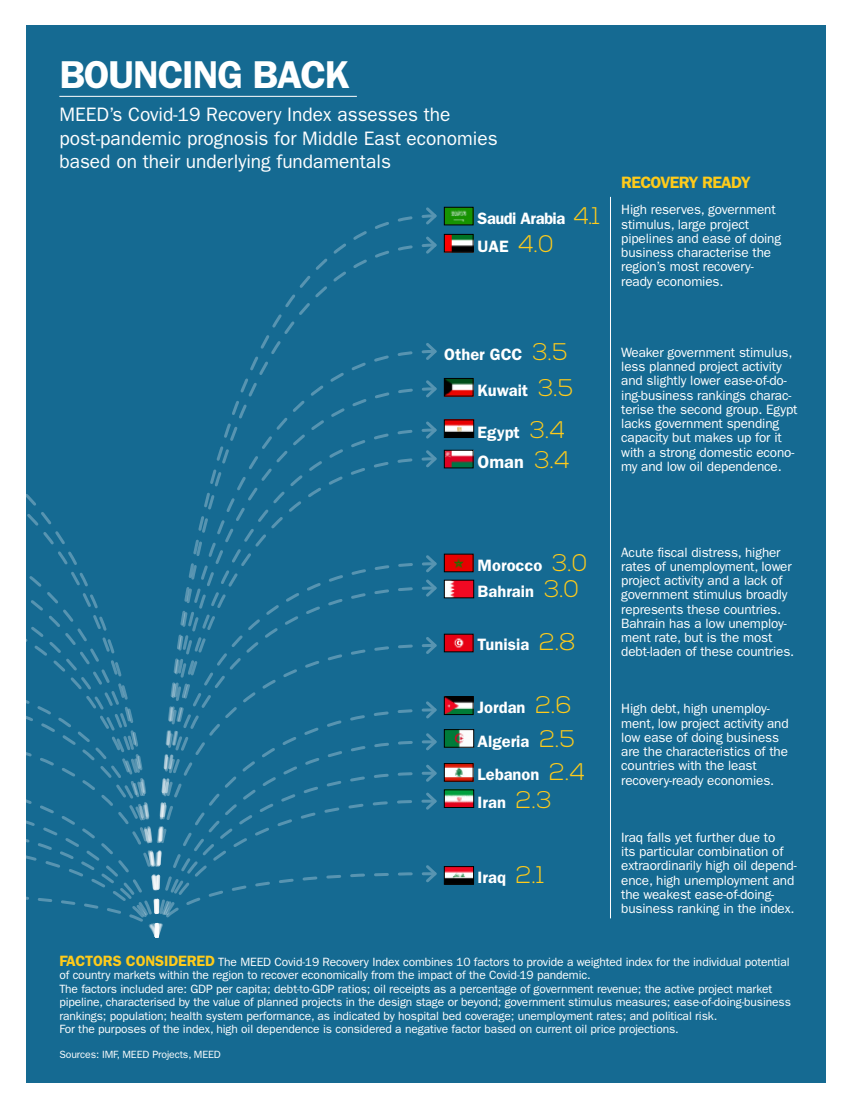
<style>
.page{position:relative;width:851px;height:1106px;background:#fff}
.page>*{position:absolute;margin:0;border:0;box-sizing:border-box;transform-origin:0 0}
.t1{font:600 39px "Franklin Gothic";letter-spacing:-.03em;color:#fff}
.t2{font:19.5px/23.4px "Franklin Gothic";color:#fff}
.t3{font:600 18px "Franklin Gothic";color:#fff}
.t4{font:600 16.5px/35.5px "Franklin Gothic";color:#fff}
.t5{font:600 16.5px/27.8px "Franklin Gothic";letter-spacing:-.03em;color:#fff}
.t6{font:600 16.5px "Franklin Gothic";letter-spacing:-.04em;color:#ffcb1a}
.t7{font:13.5px/14.2px "Franklin Gothic";letter-spacing:-.01em;color:#fff}
.t8{font:12px/13.5px "Franklin Gothic";letter-spacing:-.01em;color:#fff}
.t9{font:10.5px "Franklin Gothic";letter-spacing:-.01em;color:#fff}
.s1{font-family:"Nexa";font-weight:300;font-size:24px;color:#ffcb1a}
.s2{font-weight:600;font-size:15px;color:#ffcb1a}
</style>
<div class="page">
<div style="left:26px;top:26px;width:799px;height:1056px;background:#156a92"></div>
<hr style="left:59px;top:96px;width:298px;height:1px;background:#fff">
<img style="left:446px;top:582px;width:25px;height:14px">
<img style="left:446px;top:422px;width:25px;height:13px">
<div style="left:444px;top:420px;width:29px;height:17px;border:1px solid #000"></div>
<img style="left:446px;top:791px;width:25px;height:14px">
<div style="left:444px;top:789px;width:29px;height:18px;border:1px solid #000"></div>
<img style="left:446px;top:868px;width:25px;height:14px">
<div style="left:444px;top:866px;width:29px;height:18px;border:1px solid #000"></div>
<img style="left:446px;top:731px;width:25px;height:14px">
<div style="left:444px;top:729px;width:29px;height:18px;border:1px solid #000"></div>
<img style="left:446px;top:699px;width:25px;height:13px">
<div style="left:444px;top:697px;width:29px;height:17px;border:1px solid #000"></div>
<img style="left:446px;top:380px;width:25px;height:14px">
<div style="left:444px;top:378px;width:29px;height:18px;border:1px solid #000"></div>
<img style="left:446px;top:765px;width:25px;height:14px">
<div style="left:444px;top:763px;width:29px;height:18px;border:1px solid #000"></div>
<img style="left:446px;top:556px;width:25px;height:14px">
<img style="left:446px;top:452px;width:25px;height:14px">
<div style="left:444px;top:450px;width:29px;height:18px;border:1px solid #000"></div>
<img style="left:446px;top:209px;width:25px;height:14px">
<div style="left:444px;top:207px;width:29px;height:18px;border:1px solid #000"></div>
<img style="left:446px;top:636px;width:25px;height:14px">
<img style="left:446px;top:236px;width:25px;height:14px">
<div style="left:444px;top:234px;width:29px;height:18px;border:1px solid #000"></div>
<svg style="left:423px;top:207px;width:14px;height:18px"></svg>
<svg style="left:423px;top:236px;width:14px;height:18px"></svg>
<svg style="left:168px;top:348px;width:269px;height:381px"></svg>
<svg style="left:423px;top:343px;width:14px;height:20px"></svg>
<svg style="left:159px;top:729px;width:278px;height:207px"></svg>
<svg style="left:26px;top:523px;width:133px;height:415px"></svg>
<hr style="left:610px;top:197px;width:1px;height:721px;background:#fff">
<h1 class="t1" style="left:59px;top:52px;width:292px">BOUNCING BACK</h1>
<h2 class="t2" style="left:59px;top:103px;width:440px">MEED’s Covid-19 Recovery Index assesses the post-pandemic prognosis for Middle East economies based on their underlying fundamentals</h2>
<p class="t5" style="left:477px;top:204px;width:124px">Saudi Arabia <span class="s1">4.1<br></span>UAE <span class="s1">4.0</span></p>
<p class="t6" style="left:621px;top:172px;width:131px">RECOVERY READY</p>
<p class="t7" style="left:621px;top:203px;width:161px">High reserves, government stimulus, large project pipelines and ease of doing business characterise the region’s most recovery&shy;ready economies.</p>
<p class="t4" style="left:477px;top:336px;width:97px;text-indent:-33px">Other GCC <span class="s1">3.5<br></span>Kuwait <span class="s1">3.5</span></p>
<p class="t4" style="left:477px;top:414px;width:89px">Egypt <span class="s1">3.4</span></p>
<h3 class="t3" style="left:477px;top:451px;width:94px">Oman <span class="s1">3.4</span></h3>
<p class="t7" style="left:621px;top:345px;width:178px">Weaker government stimulus, less planned project activity and slightly lower ease-of-do&shy;ing-business rankings charac&shy;terise the second group. Egypt lacks government spending capacity but makes up for it with a strong domestic econo&shy;my and low oil dependence.</p>
<p class="t4" style="left:477px;top:547px;width:111px">Morocco <span class="s1">3.0</span></p>
<p class="t4" style="left:477px;top:573px;width:103px">Bahrain <span class="s1">3.0</span></p>
<p class="t4" style="left:477px;top:626px;width:100px">Tunisia <span class="s1">2.8</span></p>
<p class="t4" style="left:477px;top:689px;width:96px">Jordan <span class="s1">2.6</span></p>
<p class="t4" style="left:477px;top:723px;width:99px">Algeria <span class="s1">2.5</span></p>
<p class="t4" style="left:477px;top:755px;width:109px">Lebanon <span class="s1">2.4</span></p>
<p class="t4" style="left:477px;top:783px;width:76px">Iran <span class="s1">2.3</span></p>
<p class="t4" style="left:477px;top:859px;width:68px">Iraq <span class="s1">2.1</span></p>
<p class="t7" style="left:621px;top:545px;width:174px">Acute fiscal distress, higher rates of unemployment, lower project activity and a lack of government stimulus broadly represents these countries.<br>Bahrain has a low unemploy&shy;ment rate, but is the most debt-laden of these countries.</p>
<p class="t7" style="left:621px;top:701px;width:169px">High debt, high unemploy&shy;ment, low project activity and low ease of doing business are the characteristics of the countries with the least recovery-ready economies.</p>
<p class="t7" style="left:621px;top:830px;width:177px">Iraq falls yet further due to<br>its particular combination of extraordinarily high oil depend&shy;ence, high unemployment and the weakest ease-of-doing&shy;business ranking in the index.</p>
<p class="t8" style="left:59px;top:955px;width:733px"><span class="s2">FACTORS CONSIDERED</span> The MEED Covid-19 Recovery Index combines 10 factors to provide a weighted index for the individual potential of country markets within the region to recover economically from the impact of the Covid-19 pandemic.<br>The factors included are: GDP per capita; debt-to-GDP ratios; oil receipts as a percentage of government revenue; the active project market pipeline, characterised by the value of planned projects in the design stage or beyond; government stimulus measures; ease-of-doing-business rankings; population; health system performance, as indicated by hospital bed coverage; unemployment rates; and political risk.<br>For the purposes of the index, high oil dependence is considered a negative factor based on current oil price projections.</p>
<p class="t9" style="left:59px;top:1048px;width:163px">Sources: IMF, MEED Projects, MEED</p>
</div>
